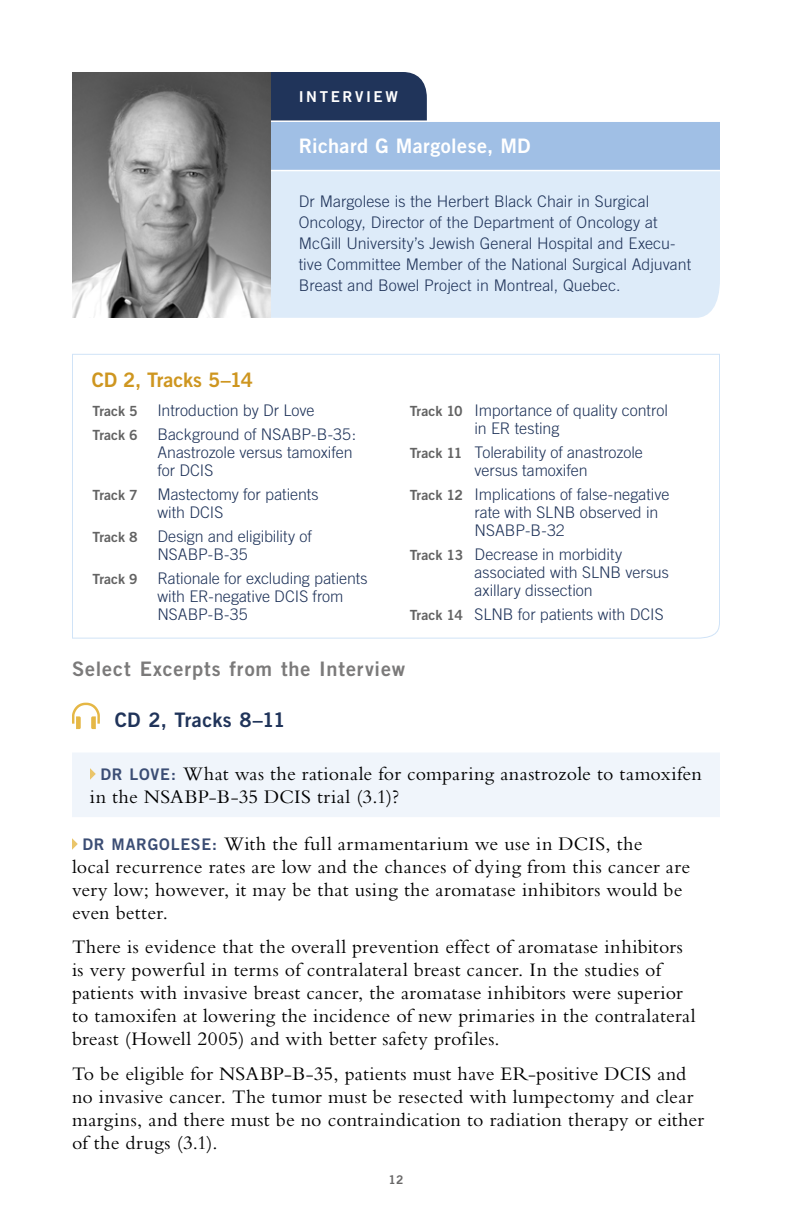
<style>
.page{position:relative;width:792px;height:1224px;background:#fff}
.page>*{position:absolute;margin:0;border:0;box-sizing:border-box;transform-origin:0 0}
.t1{font:20px/23px "Bembo RTP Std";letter-spacing:.01em;color:#000}
.t2{font:20px "Trade Gothic LT Std Bd 2";letter-spacing:.045em;color:#7b7a7a}
.t3{font:20px "Trade Gothic LT Std Bd 2";letter-spacing:.02em;color:#fff}
.t4{font:20px "Trade Gothic LT Std Bd 2";letter-spacing:-.01em;color:#ce9620}
.t5{font:20px "Trade Gothic LT Std Bd 2";letter-spacing:.015em;color:#20345a}
.t6{font:300 16px/18px "Trade Gothic LT Std";color:#20345a}
.t7{font:15px "Trade Gothic LT Std Bd 2";letter-spacing:.175em;color:#fff}
.t8{font:12px "Trade Gothic LT Std Bd 2";color:#686767}
.s1{font-family:"Trade Gothic LT Std Bd 2";font-weight:400;font-size:14px;color:#636363}
.s2{font-family:"Trade Gothic LT Std Bd 2";font-size:16px;color:#3b4d74}
</style>
<div class="page">
<div style="left:270px;top:72px;width:157px;height:48px;background:#20345a"></div>
<div style="left:270px;top:121px;width:450px;height:50px;background:#a0bfe5"></div>
<div style="left:270px;top:171px;width:450px;height:147px;background:#ddebf9"></div>
<hr style="left:270px;top:170px;width:450px;height:1px;background:#fff">
<hr style="left:270px;top:120px;width:450px;height:2px;background:#fff">
<svg style="left:72px;top:354px;width:648px;height:285px"></svg>
<div style="left:72px;top:753px;width:648px;height:64px;background:#f0f5fb"></div>
<svg style="left:72px;top:703px;width:28px;height:26px"></svg>
<svg style="left:90px;top:768px;width:6px;height:12px"></svg>
<svg style="left:72px;top:838px;width:6px;height:12px"></svg>
<img style="left:72px;top:72px;width:198px;height:246px">
<p class="t7" style="left:299px;top:87px;width:101px">INTERVIEW</p>
<p class="t3" style="left:299px;top:134px;width:233px">Richard G Margolese, MD</p>
<p class="t4" style="left:92px;top:368px;width:163px">CD 2, Tracks 5–14</p>
<p class="t6" style="left:299px;top:191px;width:394px;line-height:21px">Dr Margolese is the Herbert Black Chair in Surgical Oncology, Director of the Department of Oncology at McGill University’s Jewish General Hospital and Execu&shy;tive Committee Member of the National Surgical Adjuvant Breast and Bowel Project in Montreal, Quebec.</p>
<p class="t6" style="left:93px;top:399px;width:265px;line-height:23.8px"><span class="s1">Track 5</span> Introduction by Dr Love<br><span class="s1">Track 6</span> Background of NSABP-B-35:</p>
<p class="t6" style="left:157px;top:443px;width:197px">Anastrozole versus tamoxifen for DCIS</p>
<p class="t6" style="left:157px;top:485px;width:163px;text-indent:-65px"><span class="s1">Track 7</span> Mastectomy for patients with DCIS</p>
<p class="t6" style="left:93px;top:527px;width:221px;text-align:center"><span class="s1">Track 8</span> Design and eligibility of<br>NSABP-B-35</p>
<p class="t6" style="left:157px;top:569px;width:212px;text-indent:-65px"><span class="s1">Track 9</span> Rationale for excluding patients with ER-negative DCIS from<br>NSABP-B-35</p>
<p class="t6" style="left:475px;top:402px;width:195px;text-indent:-65px"><span class="s1">Track 10</span> Importance of quality control in ER testing</p>
<p class="t6" style="left:410px;top:443px;width:235px;text-align:center"><span class="s1">Track 11</span> Tolerability of anastrozole versus tamoxifen</p>
<p class="t6" style="left:475px;top:485px;width:196px;text-indent:-65px"><span class="s1">Track 12</span> Implications of false-negative rate with SLNB observed in<br>NSABP-B-32</p>
<p class="t6" style="left:475px;top:545px;width:196px;text-indent:-65px"><span class="s1">Track 13</span> Decrease in morbidity associated with SLNB versus axillary dissection</p>
<p class="t6" style="left:410px;top:605px;width:255px"><span class="s1">Track 14</span> SLNB for patients with DCIS</p>
<p class="t2" style="left:72px;top:657px;width:335px">Select Excerpts from the Interview</p>
<p class="t5" style="left:115px;top:708px;width:172px">CD 2, Tracks 8–11</p>
<p class="t1" style="left:90px;top:762px;width:613px;text-indent:10px"><span class="s2">DR LOVE:</span> What was the rationale for comparing anastrozole to tamoxifen in the NSABP-B-35 DCIS trial (3.1)?</p>
<p class="t1" style="left:72px;top:832px;width:620px;text-indent:10px"><span class="s2">DR MARGOLESE:</span> With the full armamentarium we use in DCIS, the<br>local recurrence rates are low and the chances of dying from this cancer are very low; however, it may be that using the aromatase inhibitors would be even better.</p>
<p class="t1" style="left:72px;top:935px;width:625px">There is evidence that the overall prevention effect of aromatase inhibitors is very powerful in terms of contralateral breast cancer. In the studies of patients with invasive breast cancer, the aromatase inhibitors were superior to tamoxifen at lowering the incidence of new primaries in the contralateral breast (Howell 2005) and with better safety profiles.</p>
<p class="t1" style="left:72px;top:1062px;width:634px">To be eligible for NSABP-B-35, patients must have ER-positive DCIS and no invasive cancer. The tumor must be resected with lumpectomy and clear margins, and there must be no contraindication to radiation therapy or either of the drugs (3.1).</p>
<p class="t8" style="left:389px;top:1172px;width:16px">12</p>
</div>
